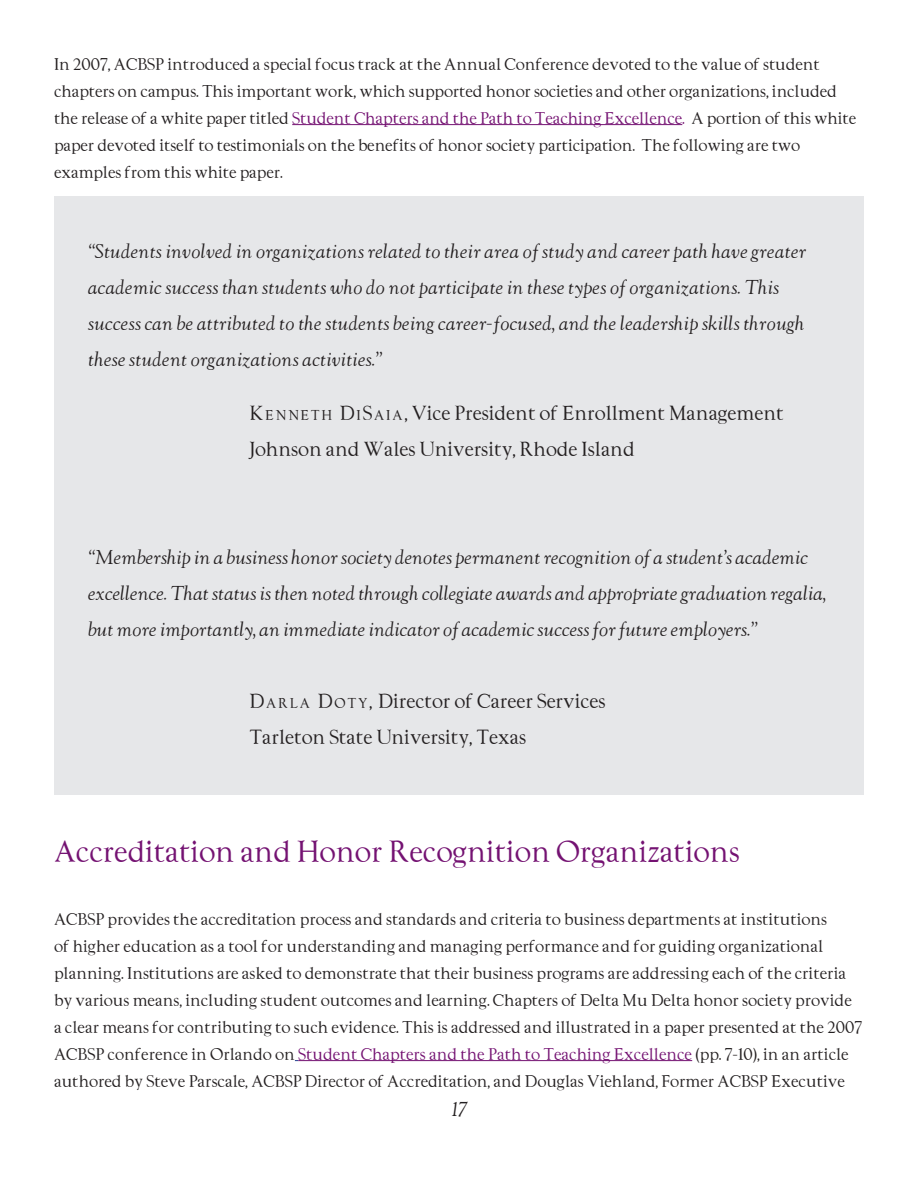
<style>
.page{position:relative;width:918px;height:1188px;background:#fff}
.page>*{position:absolute;margin:0;border:0;box-sizing:border-box;transform-origin:0 0}
.t1{font:27px "Goudy";color:#741272}
.t2{font:italic 18px/36px "Goudy";color:#231f20}
.t3{font:18px/36px "Goudy";color:#231f20}
.t4{font:18px "Goudy";color:#231f20}
.t5{font:15px/27px "Goudy";color:#231f20}
.s1{color:#741272}
.s2{font-size:12.6px}
.s3{font-style:inherit}
</style>
<div class="page">
<hr style="left:292px;top:124px;width:390px;height:1px;background:#741272">
<hr style="left:298px;top:1060px;width:394px;height:1px;background:#741272">
<div style="left:54px;top:197px;width:810px;height:598px;background:#e6e7e9"></div>
<p class="t5" style="left:54px;top:50px;width:804px">In 2007, ACBSP introduced a special focus track at the Annual Conference devoted to the value of student chapters on campus. This important work, which supported honor societies and other organizations, included the release of a white paper titled <span class="s1">Student Chapters and the Path to Teaching Excellence.</span> A portion of this white paper devoted itself to testimonials on the benefits of honor society participation. The following are two examples from this white paper.</p>
<p class="t2" style="left:87px;top:233px;width:720px">“Students involved in organizations related to their area of study and career path have greater academic success than students who do not participate in these types of organizations. This success can be attributed to the students being career-focused, and the leadership skills through these student organizations activities.”</p>
<p class="t4" style="left:87px;top:402px;width:45px">K</p>
<p class="t3" style="left:249px;top:395px;width:536px;text-indent:16px"><span class="s2">E N N E T H</span> <span class="s3">D</span> <span class="s2">I</span><span class="s3">S</span> <span class="s2">A I A</span> , Vice President of Enrollment Management<br>Johnson and Wales University, Rhode Island</p>
<p class="t2" style="left:87px;top:539px;width:740px">“Membership in a business honor society denotes permanent recognition of a student’s academic excellence. That status is then noted through collegiate awards and appropriate graduation regalia, but more importantly, an immediate indicator of academic success for future employers.”</p>
<p class="t4" style="left:87px;top:690px;width:46px">D</p>
<p class="t3" style="left:266px;top:683px;width:341px"><span class="s2">A R L A</span> <span class="s3">D</span> <span class="s2">O T Y</span><span class="s3">,</span> Director of Career Services</p>
<p class="t3" style="left:87px;top:719px;width:45px">T</p>
<p class="t3" style="left:262px;top:719px;width:265px">arleton State University, Texas</p>
<h1 class="t1" style="left:54px;top:834px;width:687px">Accreditation and Honor Recognition Organizations</h1>
<p class="t5" style="left:54px;top:905px;width:810px">ACBSP provides the accreditation process and standards and criteria to business departments at institutions<br>of higher education as a tool for understanding and managing performance and for guiding organizational planning. Institutions are asked to demonstrate that their business programs are addressing each of the criteria by various means, including student outcomes and learning. Chapters of Delta Mu Delta honor society provide a clear means for contributing to such evidence. This is addressed and illustrated in a paper presented at the 2007<br>ACBSP conference in Orlando on <span class="s1">Student Chapters and the Path to Teaching Excellence</span> (pp. 7-10), in an article authored by Steve Parscale, ACBSP Director of Accreditation, and Douglas Viehland, Former ACBSP Executive</p>
<p class="t2" style="left:452px;top:1091px;width:16px">17</p>
</div>
